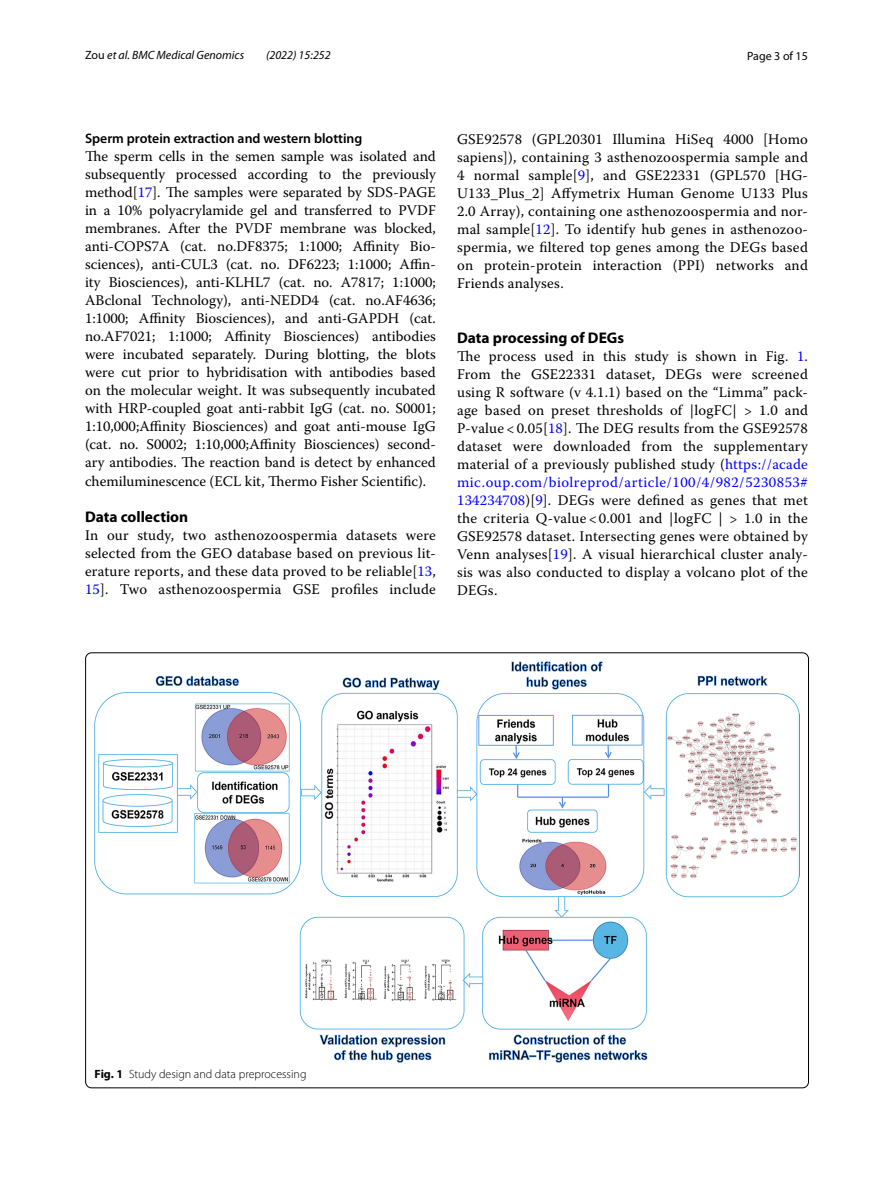
<style>
.page{position:relative;width:893px;height:1187px;background:#fff}
.page>*{position:absolute;margin:0;border:0;box-sizing:border-box;transform-origin:0 0}
.t1{font:700 15.45px "Myriad Pro";color:#000}
.t2{font:14.7px/18px "Warnock Pro";letter-spacing:.015em;color:#000;text-align:justify}
.t3{font:600 13.8px "Myriad Pro";color:#000}
.t4{font:italic 12px "Myriad Pro";color:#000}
.t5{font:300 12px "Myriad Pro";color:#000}
.t6{font:12px "Myriad Pro";color:#000}
.s1{font-style:normal}
.s2{color:#00f}
.s3{font-weight:700}
</style>
<div class="page">
<img style="left:94px;top:661px;width:706px;height:401px">
<p class="t4" style="left:85px;top:48px;width:161px"><span class="s1">Zou</span> et al. BMC Medical Genomics</p>
<p class="t4" style="left:266px;top:48px;width:66px">(2022) 15:252</p>
<p class="t6" style="left:747px;top:48px;width:62px">Page 3 of 15</p>
<p class="t3" style="left:85px;top:130px;width:279px">Sperm protein extraction and western blotting</p>
<p class="t2" style="left:85px;top:147px;width:352px">The sperm cells in the semen sample was isolated and subsequently processed according to the previously method[<span class="s2">17</span>]. The samples were separated by SDS-PAGE in a 10% polyacrylamide gel and transferred to PVDF membranes. After the PVDF membrane was blocked, anti-COPS7A (cat. no.DF8375; 1:1000; Affinity Bio&shy;sciences), anti-CUL3 (cat. no. DF6223; 1:1000; Affin&shy;ity Biosciences), anti-KLHL7 (cat. no. A7817; 1:1000; ABclonal Technology), anti-NEDD4 (cat. no.AF4636; 1:1000; Affinity Biosciences), and anti-GAPDH (cat. no.AF7021; 1:1000; Affinity Biosciences) antibodies were incubated separately. During blotting, the blots were cut prior to hybridisation with antibodies based on the molecular weight. It was subsequently incubated with HRP-coupled goat anti-rabbit IgG (cat. no. S0001; 1:10,000;Affinity Biosciences) and goat anti-mouse IgG (cat. no. S0002; 1:10,000;Affinity Biosciences) second&shy;ary antibodies. The reaction band is detect by enhanced chemiluminescence (ECL kit, Thermo Fisher Scientific).</p>
<p class="t1" style="left:85px;top:506px;width:105px">Data collection</p>
<p class="t2" style="left:85px;top:525px;width:352px">In our study, two asthenozoospermia datasets were selected from the GEO database based on previous lit&shy;erature reports, and these data proved to be reliable[<span class="s2">13</span>, <span class="s2">15</span>]. Two asthenozoospermia GSE profiles include</p>
<p class="t2" style="left:457px;top:130px;width:352px">GSE92578 (GPL20301 Illumina HiSeq 4000 [Homo sapiens]), containing 3 asthenozoospermia sample and 4 normal sample[<span class="s2">9</span>], and GSE22331 (GPL570 [HG-U133_Plus_2] Affymetrix Human Genome U133 Plus 2.0 Array), containing one asthenozoospermia and nor&shy;mal sample[<span class="s2">12</span>]. To identify hub genes in asthenozoo&shy;spermia, we filtered top genes among the DEGs based on protein-protein interaction (PPI) networks and Friends analyses.</p>
<p class="t1" style="left:457px;top:327px;width:169px">Data processing of DEGs</p>
<p class="t2" style="left:457px;top:346px;width:352px">The process used in this study is shown in Fig. <span class="s2">1</span>.<br>From the GSE22331 dataset, DEGs were screened using R software (v 4.1.1) based on the “Limma” pack&shy;age based on preset thresholds of |logFC| &gt; 1.0 and P-value &lt; 0.05[<span class="s2">18</span>]. The DEG results from the GSE92578 dataset were downloaded from the supplementary material of a previously published study (<span class="s2">https://acade mic.oup.com/biolreprod/article/100/4/982/5230853# 134234708</span>)[<span class="s2">9</span>]. DEGs were defined as genes that met the criteria Q-value &lt; 0.001 and |logFC | &gt; 1.0 in the GSE92578 dataset. Intersecting genes were obtained by Venn analyses[<span class="s2">19</span>]. A visual hierarchical cluster analy&shy;sis was also conducted to display a volcano plot of the DEGs.</p>
<p class="t5" style="left:95px;top:1066px;width:213px"><span class="s3">Fig. 1</span> Study design and data preprocessing</p>
</div>
